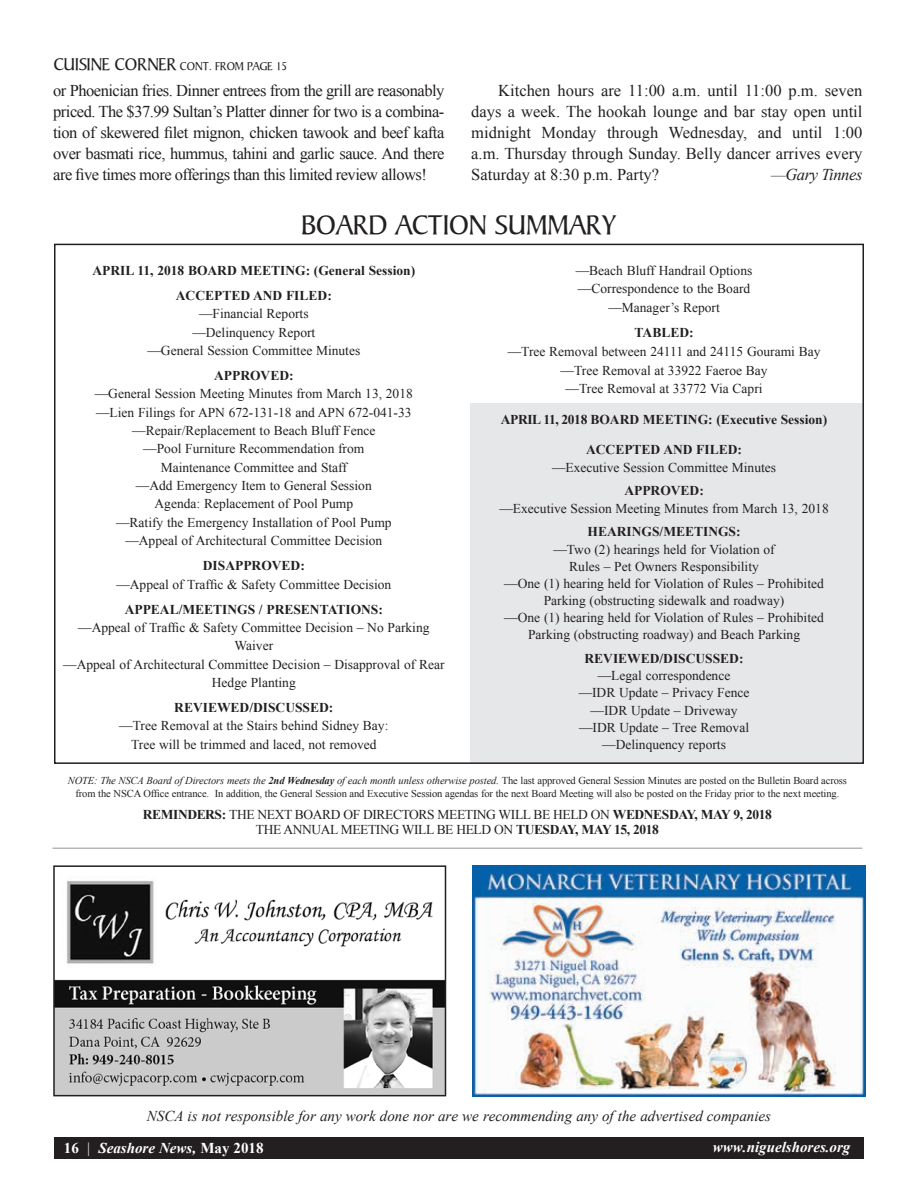
<style>
.page{position:relative;width:918px;height:1188px;background:#fff}
.page>*{position:absolute;margin:0;border:0;box-sizing:border-box;transform-origin:0 0}
.t1{font:28.5px "Persuasion S Si";color:#231f20}
.t2{font:16.5px/21px "Times New Roman";letter-spacing:-.015em;color:#231f20;text-align:justify}
.t3{font:italic 16.5px "Times New Roman";letter-spacing:-.025em;color:#231f20}
.t4{font:italic 15px "Times New Roman";color:#231f20}
.t5{font:italic 700 15px "Times New Roman";color:#fff}
.t6{font:13.5px/18.3px "Times New Roman";color:#231f20;text-align:center}
.t7{font:700 13.5px/25px "Times New Roman";color:#231f20;text-align:center}
.t8{font:13.5px/15.5px "Times New Roman";letter-spacing:-.03em;color:#231f20;text-align:center}
.t9{font:12px "Persuasion S Si";color:#231f20}
.t10{font:10.5px/12.5px "Times New Roman";letter-spacing:-.01em;color:#231f20;text-align:center}
.s1{font-size:18px}
.s2{font-style:italic}
.s3{font-weight:700;font-style:italic}
.s4{font-weight:700}
.s5{font-style:normal}
.s6{font-weight:400;font-style:normal}
</style>
<div class="page">
<div style="left:54px;top:1137px;width:810px;height:21px;background:#231f20"></div>
<img style="left:56px;top:880px;width:387px;height:213px">
<div style="left:53px;top:865px;width:393px;height:231px;border:2px solid #231f20"></div>
<img style="left:473px;top:865px;width:392px;height:231px">
<div style="left:471px;top:404px;width:393px;height:360px;background:#e6e7e9"></div>
<hr style="left:52px;top:848px;width:810px;height:1px;background:#939598">
<p class="t9" style="left:54px;top:59px;width:235px"><span class="s1">CUISINE CORNER</span> CONT. FROM PAGE 15</p>
<p class="t2" style="left:53px;top:80px;width:393px">or Phoenician fries. Dinner entrees from the grill are reasonably priced. The $37.99 Sultan’s Platter dinner for two is a combina&shy;tion of skewered filet mignon, chicken tawook and beef kafta over basmati rice, hummus, tahini and garlic sauce. And there are five times more offerings than this limited review allows!</p>
<p class="t2" style="left:471px;top:80px;width:393px;text-indent:27px">Kitchen hours are 11:00 a.m. until 11:00 p.m. seven days a week. The hookah lounge and bar stay open until midnight Monday through Wednesday, and until 1:00 a.m. Thursday through Sunday. Belly dancer arrives every Saturday at 8:30 p.m. Party?</p>
<p class="t3" style="left:771px;top:163px;width:93px">—Gary Tinnes</p>
<h1 class="t1" style="left:302px;top:209px;width:316px">BOARD ACTION SUMMARY</h1>
<p class="t7" style="left:93px;top:257px;width:324px">APRIL 11, 2018 BOARD MEETING: (General Session)<br>ACCEPTED AND FILED:</p>
<p class="t6" style="left:147px;top:304px;width:214px">—Financial Reports<br>—Delinquency Report<br>—General Session Committee Minutes</p>
<p class="t7" style="left:214px;top:363px;width:81px">APPROVED:</p>
<p class="t6" style="left:95px;top:384px;width:320px">—General Session Meeting Minutes from March 13, 2018 —Lien Filings for APN 672-131-18 and APN 672-041-33 —Repair/Replacement to Beach Bluff Fence<br>—Pool Furniture Recommendation from<br>Maintenance Committee and Staff<br>—Add Emergency Item to General Session<br>Agenda: Replacement of Pool Pump<br>—Ratify the Emergency Installation of Pool Pump —Appeal of Architectural Committee Decision</p>
<p class="t7" style="left:203px;top:553px;width:103px">DISAPPROVED:</p>
<p class="t6" style="left:116px;top:575px;width:276px">—Appeal of Traffic &amp; Safety Committee Decision</p>
<p class="t7" style="left:125px;top:596px;width:260px">APPEAL/MEETINGS / PRESENTATIONS:</p>
<p class="t6" style="left:63px;top:618px;width:383px">—Appeal of Traffic &amp; Safety Committee Decision – No Parking Waiver<br>—Appeal of Architectural Committee Decision – Disapproval of Rear Hedge Planting</p>
<p class="t7" style="left:174px;top:695px;width:161px">REVIEWED/DISCUSSED:</p>
<p class="t6" style="left:119px;top:717px;width:271px">—Tree Removal at the Stairs behind Sidney Bay:<br>Tree will be trimmed and laced, not removed</p>
<p class="t6" style="left:576px;top:261px;width:178px">—Beach Bluff Handrail Options —Correspondence to the Board —Manager’s Report</p>
<p class="t7" style="left:635px;top:320px;width:61px">TABLED:</p>
<p class="t6" style="left:508px;top:342px;width:314px">—Tree Removal between 24111 and 24115 Gourami Bay —Tree Removal at 33922 Faeroe Bay<br>—Tree Removal at 33772 Via Capri</p>
<p class="t7" style="left:501px;top:406px;width:328px">APRIL 11, 2018 BOARD MEETING: (Executive Session)</p>
<p class="t7" style="left:586px;top:437px;width:157px">ACCEPTED AND FILED:</p>
<p class="t6" style="left:552px;top:458px;width:226px">—Executive Session Committee Minutes</p>
<p class="t7" style="left:624px;top:478px;width:81px">APPROVED:</p>
<p class="t6" style="left:499px;top:499px;width:331px">—Executive Session Meeting Minutes from March 13, 2018</p>
<p class="t7" style="left:588px;top:519px;width:155px">HEARINGS/MEETINGS:</p>
<p class="t6" style="left:504px;top:540px;width:321px;line-height:17.1px">—Two (2) hearings held for Violation of<br>Rules – Pet Owners Responsibility<br>—One (1) hearing held for Violation of Rules – Prohibited Parking (obstructing sidewalk and roadway)<br>—One (1) hearing held for Violation of Rules – Prohibited Parking (obstructing roadway) and Beach Parking</p>
<p class="t7" style="left:585px;top:646px;width:161px">REVIEWED/DISCUSSED:</p>
<p class="t6" style="left:579px;top:667px;width:172px;line-height:17.1px">—Legal correspondence —IDR Update – Privacy Fence —IDR Update – Driveway —IDR Update – Tree Removal —Delinquency reports</p>
<p class="t10" style="left:68px;top:774px;width:781px"><span class="s2">NOTE: The NSCA Board of Directors meets the</span> <span class="s3">2nd Wednesday</span> <span class="s2">of each month unless otherwise posted.</span> The last approved General Session Minutes are posted on the Bulletin Board across from the NSCA Office entrance. In addition, the General Session and Executive Session agendas for the next Board Meeting will also be posted on the Friday prior to the next meeting.</p>
<p class="t8" style="left:143px;top:806px;width:630px"><span class="s4">REMINDERS:</span> THE NEXT BOARD OF DIRECTORS MEETING WILL BE HELD ON <span class="s4">WEDNESDAY, MAY 9, 2018<br></span>THE ANNUAL MEETING WILL BE HELD ON <span class="s4">TUESDAY, MAY 15, 2018</span></p>
<p class="t4" style="left:147px;top:1105px;width:626px">NSCA is not responsible for any work done nor are we recommending any of the advertised companies</p>
<p class="t5" style="left:64px;top:1137px;width:201px"><span class="s5">16</span> <span class="s6">|</span> Seashore News, <span class="s5">May 2018</span></p>
<p class="t5" style="left:713px;top:1137px;width:139px">www.niguelshores.org</p>
</div>
